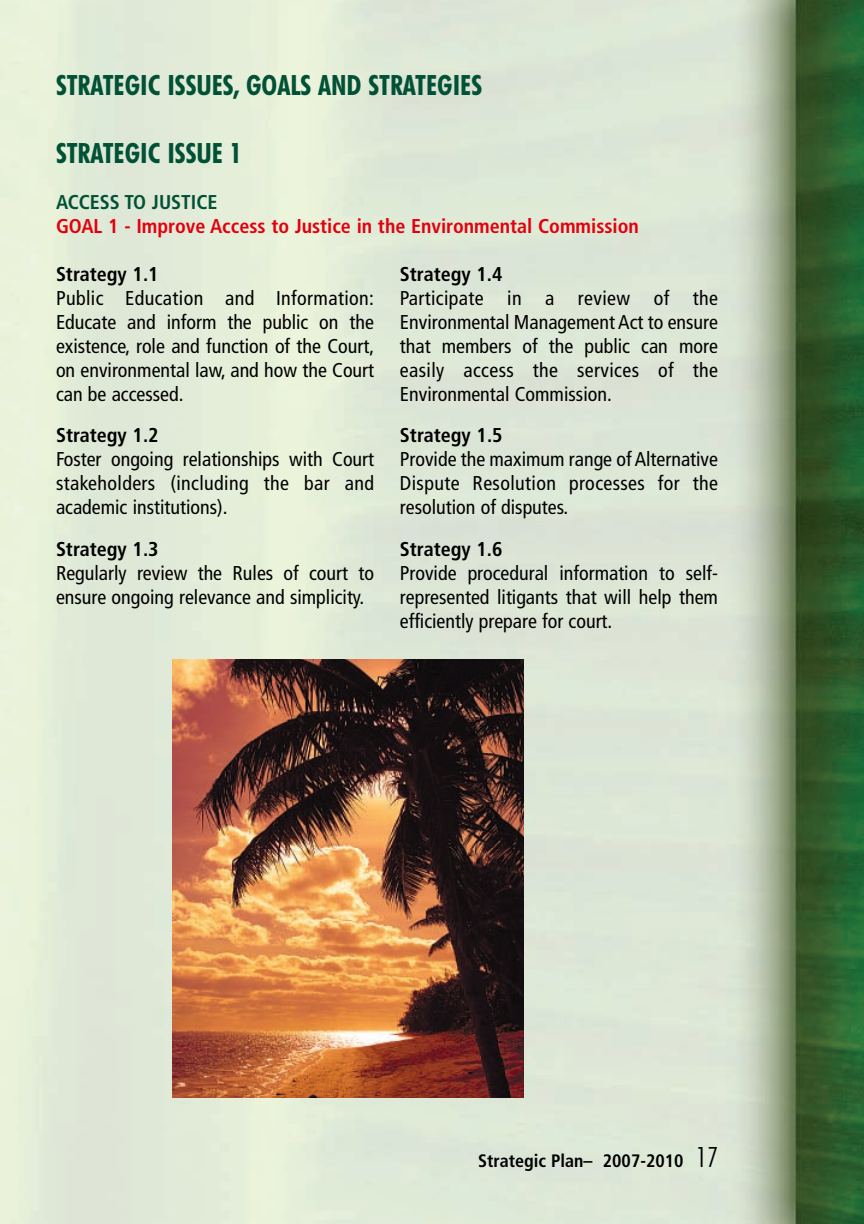
<style>
.page{position:relative;width:864px;height:1224px;background:#fff}
.page>*{position:absolute;margin:0;border:0;box-sizing:border-box;transform-origin:0 0}
.t1{font:700 condensed 28px "Futura BT";color:#005135}
.t2{font:condensed 20px/24px "Frutiger";color:#000;text-align:justify}
.t3{font:700 condensed 20px "Frutiger";color:#000}
.t4{font:700 condensed 20px "Frutiger";color:#e3000e}
.t5{font:700 condensed 20px "Frutiger";color:#005135}
.t6{font:700 condensed 18px "Frutiger";color:#000}
.s1{font-family:"Futura BT";font-weight:300;font-size:28px}
</style>
<div class="page">
<img style="left:0;top:0;width:864px;height:1224px">
<img style="left:172px;top:659px;width:352px;height:439px">
<h1 class="t1" style="left:56px;top:74px;width:428px">STRATEGIC ISSUES, GOALS AND STRATEGIES</h1>
<h1 class="t1" style="left:56px;top:142px;width:187px">STRATEGIC ISSUE 1</h1>
<p class="t5" style="left:56px;top:194px;width:163px">ACCESS TO JUSTICE</p>
<p class="t4" style="left:56px;top:218px;width:584px">GOAL 1 - Improve Access to Justice in the Environmental Commission</p>
<p class="t3" style="left:56px;top:266px;width:104px">Strategy 1.1</p>
<p class="t2" style="left:56px;top:288px;width:320px">Public Education and Information:<br>Educate and inform the public on the existence, role and function of the Court, on environmental law, and how the Court can be accessed.</p>
<p class="t3" style="left:56px;top:427px;width:104px">Strategy 1.2</p>
<p class="t2" style="left:56px;top:449px;width:320px">Foster ongoing relationships with Court stakeholders (including the bar and academic institutions).</p>
<p class="t3" style="left:56px;top:541px;width:104px">Strategy 1.3</p>
<p class="t2" style="left:56px;top:562px;width:320px">Regularly review the Rules of court to ensure ongoing relevance and simplicity.</p>
<p class="t3" style="left:400px;top:266px;width:104px">Strategy 1.4</p>
<p class="t2" style="left:400px;top:288px;width:320px">Participate in a review of the Environmental Management Act to ensure that members of the public can more easily access the services of the Environmental Commission.</p>
<p class="t3" style="left:400px;top:427px;width:104px">Strategy 1.5</p>
<p class="t2" style="left:400px;top:449px;width:320px">Provide the maximum range of Alternative Dispute Resolution processes for the resolution of disputes.</p>
<p class="t3" style="left:400px;top:541px;width:104px">Strategy 1.6</p>
<p class="t2" style="left:400px;top:562px;width:320px">Provide procedural information to self&shy;represented litigants that will help them efficiently prepare for court.</p>
<p class="t6" style="left:478px;top:1154px;width:241px">Strategic Plan– 2007-2010 <span class="s1">17</span></p>
</div>
